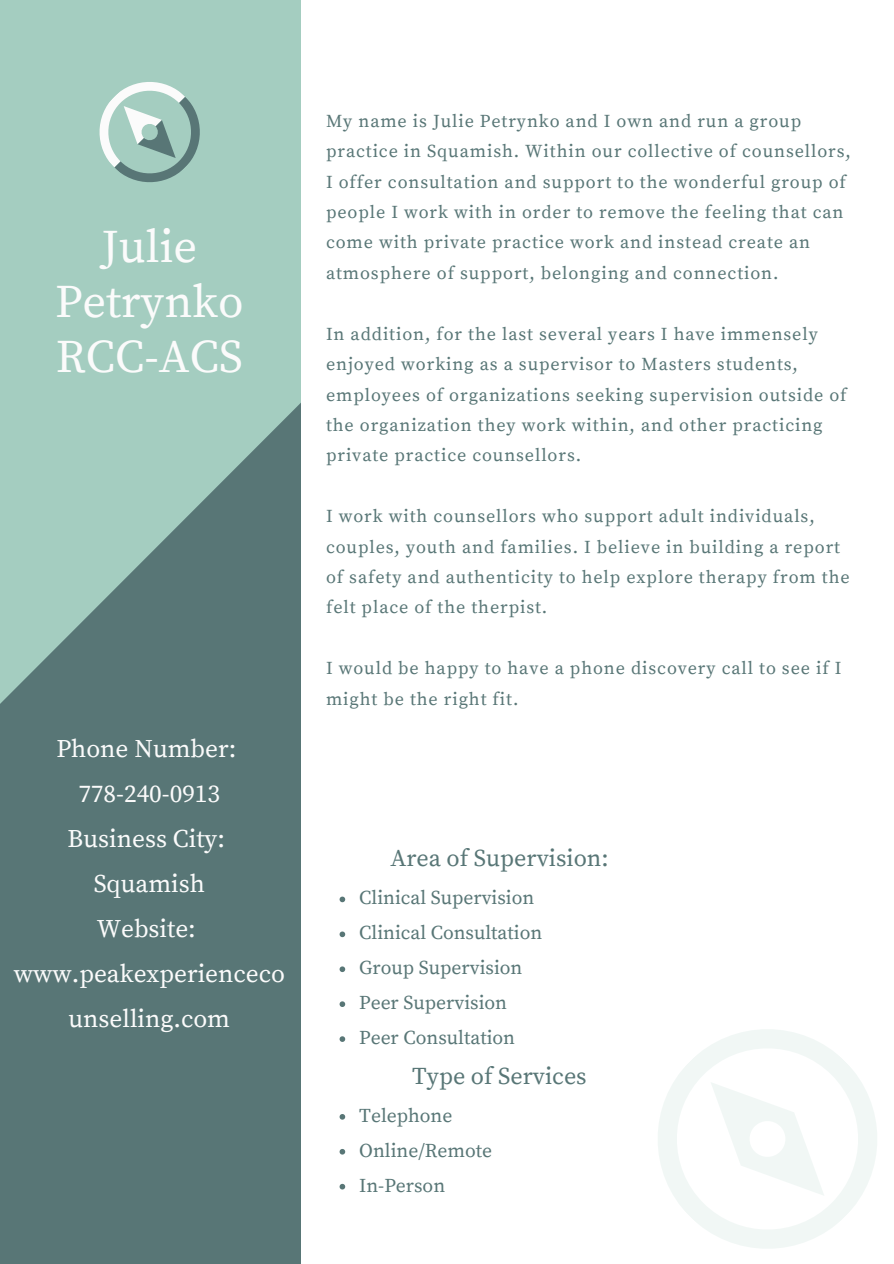
<style>
.page{position:relative;width:894px;height:1264px;background:#fff}
.page>*{position:absolute;margin:0;border:0;box-sizing:border-box;transform-origin:0 0}
.t1{font:46.35px/55.2px "Source Serif Pro";color:#fbfbfb;text-align:center}
.t2{font:25.2px/45px "Source Serif Pro";color:#fbfbfb;text-align:center}
.t3{font:24px "Source Serif Pro";color:#587676}
.t4{font:19.5px "Source Serif Pro";color:#587676}
.t5{font:18px/30.5px "Source Serif Pro";letter-spacing:.05em;color:#587676}
</style>
<div class="page">
<svg style="left:0;top:0;width:301px;height:1263px;background:#779a94"></svg>
<svg style="left:79px;top:61px;width:141px;height:142px;background:#a5c9be"></svg>
<svg style="left:658px;top:1029px;width:219px;height:219px"></svg>
<svg style="left:339px;top:896px;width:6px;height:6px"></svg>
<svg style="left:339px;top:931px;width:6px;height:6px"></svg>
<svg style="left:339px;top:966px;width:6px;height:6px"></svg>
<svg style="left:339px;top:1001px;width:6px;height:6px"></svg>
<svg style="left:339px;top:1036px;width:6px;height:5px"></svg>
<svg style="left:339px;top:1114px;width:6px;height:5px"></svg>
<svg style="left:339px;top:1149px;width:6px;height:5px"></svg>
<svg style="left:339px;top:1183px;width:6px;height:6px"></svg>
<p class="t1" style="left:55px;top:221px;width:190px">Julie<br>Petrynko</p>
<p class="t1" style="left:56px;top:331px;width:188px">RCC-ACS</p>
<p class="t2" style="left:56px;top:727px;width:181px">Phone Number:</p>
<p class="t2" style="left:78px;top:772px;width:143px">778-240-0913</p>
<p class="t2" style="left:68px;top:817px;width:159px">Business City:</p>
<p class="t2" style="left:94px;top:862px;width:113px">Squamish</p>
<p class="t2" style="left:97px;top:907px;width:100px">Website:</p>
<p class="t2" style="left:14px;top:952px;width:272px">www.peakexperienceco unselling.com</p>
<p class="t5" style="left:326px;top:106px;width:526px">My name is Julie Petrynko and I own and run a group practice in Squamish. Within our collective of counsellors, I offer consultation and support to the wonderful group of people I work with in order to remove the feeling that can come with private practice work and instead create an atmosphere of support, belonging and connection.</p>
<p class="t5" style="left:326px;top:319px;width:522px">In addition, for the last several years I have immensely enjoyed working as a supervisor to Masters students, employees of organizations seeking supervision outside of the organization they work within, and other practicing private practice counsellors.</p>
<p class="t5" style="left:326px;top:501px;width:525px">I work with counsellors who support adult individuals, couples, youth and families. I believe in building a report of safety and authenticity to help explore therapy from the felt place of the therpist.</p>
<p class="t5" style="left:326px;top:653px;width:516px">I would be happy to have a phone discovery call to see if I might be the right fit.</p>
<p class="t3" style="left:390px;top:844px;width:220px">Area of Supervision:</p>
<p class="t4" style="left:359px;top:886px;width:176px">Clinical Supervision</p>
<p class="t4" style="left:359px;top:921px;width:184px">Clinical Consultation</p>
<p class="t4" style="left:359px;top:956px;width:165px">Group Supervision</p>
<p class="t4" style="left:359px;top:991px;width:149px">Peer Supervision</p>
<p class="t4" style="left:359px;top:1026px;width:157px">Peer Consultation</p>
<p class="t3" style="left:412px;top:1061px;width:176px">Type of Services</p>
<p class="t4" style="left:359px;top:1103px;width:95px">Telephone</p>
<p class="t4" style="left:359px;top:1138px;width:134px">Online/Remote</p>
<p class="t4" style="left:359px;top:1173px;width:87px">In-Person</p>
</div>
